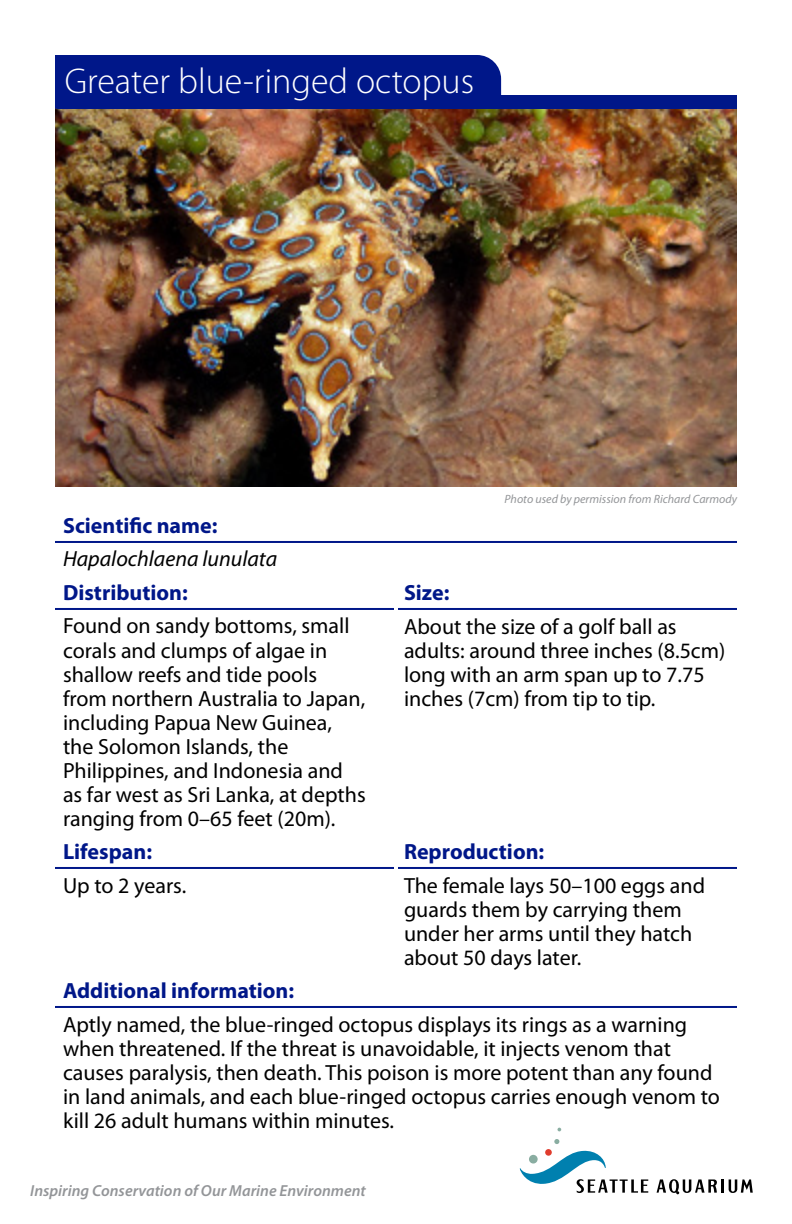
<style>
.page{position:relative;width:792px;height:1224px;background:#fff}
.page>*{position:absolute;margin:0;border:0;box-sizing:border-box;transform-origin:0 0}
.t1{font:300 36px "Myriad Pro";color:#fff}
.t2{font:22px/24px "Myriad Pro";color:#000}
.t3{font:700 22px "Myriad Pro";color:#001789}
.t4{font:italic 22px "Myriad Pro";color:#000}
.t5{font:italic 600 16px "Myriad Pro";color:#939598}
.t6{font:italic 12px "Myriad Pro";color:#939598}
</style>
<div class="page">
<svg style="left:554px;top:1139px;width:5px;height:5px"></svg>
<svg style="left:557px;top:1128px;width:4px;height:3px"></svg>
<svg style="left:520px;top:1150px;width:128px;height:43px"></svg>
<svg style="left:657px;top:1179px;width:60px;height:15px"></svg>
<hr style="left:721px;top:1179px;width:3px;height:14px;background:#000">
<svg style="left:729px;top:1179px;width:24px;height:14px"></svg>
<img style="left:55px;top:109px;width:682px;height:377px">
<hr style="left:55px;top:541px;width:341px;height:2px;background:#001789">
<hr style="left:396px;top:541px;width:341px;height:2px;background:#001789">
<hr style="left:55px;top:608px;width:339px;height:2px;background:#001789">
<hr style="left:398px;top:608px;width:339px;height:2px;background:#001789">
<hr style="left:55px;top:867px;width:339px;height:2px;background:#001789">
<hr style="left:398px;top:867px;width:339px;height:2px;background:#001789">
<hr style="left:55px;top:1006px;width:341px;height:2px;background:#001789">
<hr style="left:396px;top:1006px;width:341px;height:2px;background:#001789">
<div style="left:55px;top:55px;width:446px;height:54px;background:#001789"></div>
<div style="left:57px;top:95px;width:680px;height:14px;background:#001789"></div>
<h1 class="t1" style="left:65px;top:61px;width:411px">Greater blue-ringed octopus</h1>
<p class="t6" style="left:505px;top:492px;width:234px">Photo used by permission from Richard Carmody</p>
<p class="t3" style="left:63px;top:513px;width:156px">Scientific name:</p>
<p class="t4" style="left:63px;top:547px;width:216px">Hapalochlaena lunulata</p>
<p class="t3" style="left:63px;top:580px;width:126px">Distribution:</p>
<p class="t3" style="left:404px;top:580px;width:47px">Size:</p>
<p class="t2" style="left:63px;top:615px;width:304px">Found on sandy bottoms, small corals and clumps of algae in shallow reefs and tide pools from northern Australia to Japan, including Papua New Guinea, the Solomon Islands, the<br>Philippines, and Indonesia and as far west as Sri Lanka, at depths ranging from 0–65 feet (20m).</p>
<p class="t2" style="left:404px;top:615px;width:323px">About the size of a golf ball as adults: around three inches (8.5cm) long with an arm span up to 7.75 inches (7cm) from tip to tip.</p>
<p class="t3" style="left:63px;top:839px;width:91px">Lifespan:</p>
<p class="t3" style="left:404px;top:839px;width:142px">Reproduction:</p>
<p class="t2" style="left:63px;top:874px;width:125px">Up to 2 years.</p>
<p class="t2" style="left:404px;top:874px;width:303px">The female lays 50–100 eggs and guards them by carrying them under her arms until they hatch about 50 days later.</p>
<p class="t3" style="left:63px;top:978px;width:233px">Additional information:</p>
<p class="t2" style="left:63px;top:1013px;width:658px">Aptly named, the blue-ringed octopus displays its rings as a warning when threatened. If the threat is unavoidable, it injects venom that causes paralysis, then death. This poison is more potent than any found in land animals, and each blue-ringed octopus carries enough venom to kill 26 adult humans within minutes.</p>
<p class="t5" style="left:30px;top:1182px;width:337px">Inspiring Conservation of Our Marine Environment</p>
</div>
